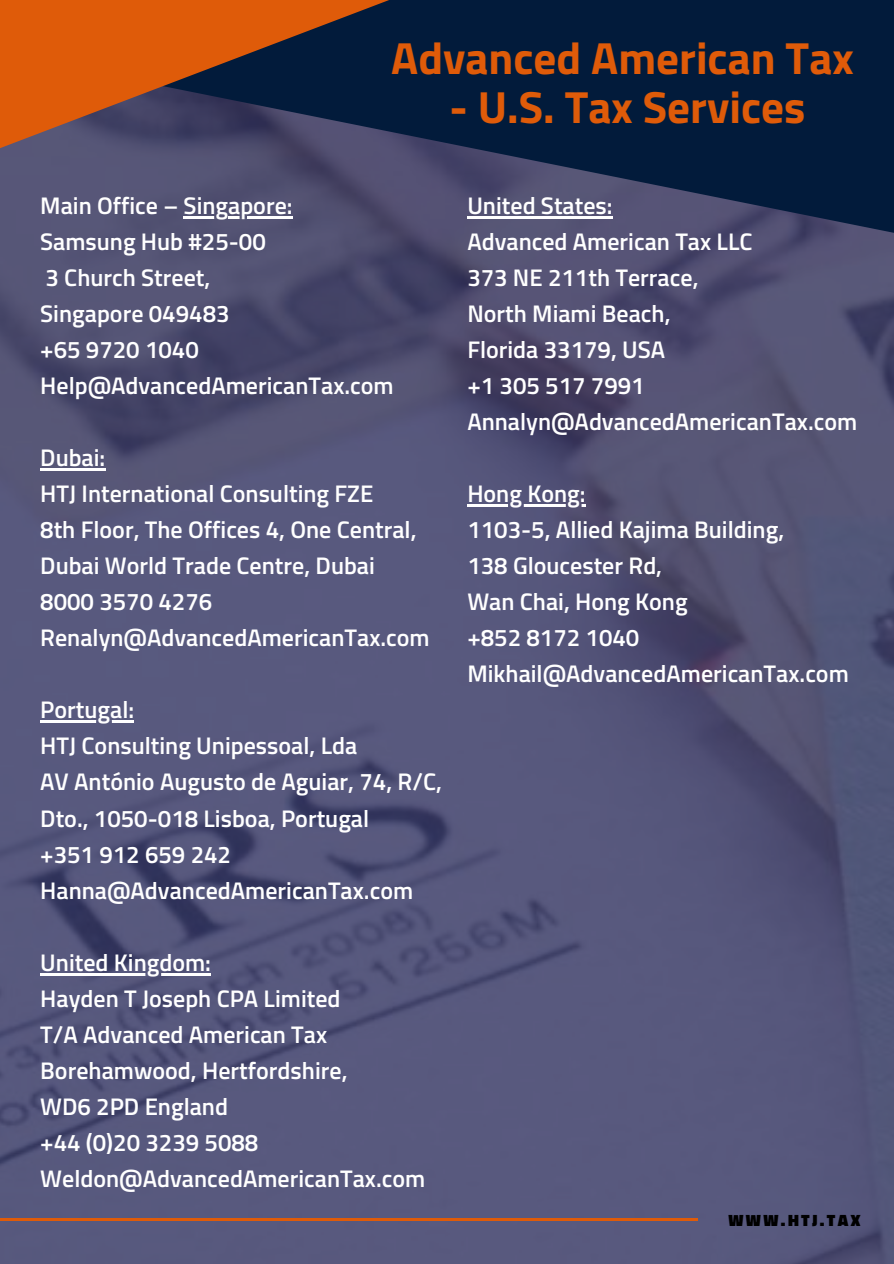
<style>
.page{position:relative;width:894px;height:1264px;background:#fff}
.page>*{position:absolute;margin:0;border:0;box-sizing:border-box;transform-origin:0 0}
.t1{font:700 45px "Titillium Web";color:#df5b09}
.t2{font:600 24px/36px "Titillium Web";color:#fff}
.t3{font:900 16.5px "Titillium Web";letter-spacing:.145em;color:#000}
</style>
<div class="page">
<img style="left:0;top:244px;width:893px;height:1019px">
<hr style="left:0;top:1218px;width:697px;height:2px;background:#df5b09">
<svg style="left:389px;top:0;width:504px;height:244px;background:#162849"></svg>
<svg style="left:0;top:0;width:389px;height:319px;background:#674b51"></svg>
<hr style="left:183px;top:216px;width:45px;height:2px;background:#fff">
<hr style="left:228px;top:216px;width:64px;height:2px;background:#fff">
<hr style="left:40px;top:468px;width:65px;height:2px;background:#fff">
<hr style="left:40px;top:720px;width:94px;height:3px;background:#fff">
<hr style="left:40px;top:973px;width:171px;height:2px;background:#fff">
<hr style="left:467px;top:216px;width:95px;height:2px;background:#fff">
<hr style="left:562px;top:216px;width:50px;height:2px;background:#fff">
<hr style="left:467px;top:504px;width:118px;height:2px;background:#fff">
<h1 class="t1" style="left:391px;top:23px;width:464px">Advanced American Tax</h1>
<h1 class="t1" style="left:449px;top:71px;width:357px">- U.S. Tax Services</h1>
<p class="t2" style="left:40px;top:187px;width:355px">Main Office – Singapore:<br>Samsung Hub #25-00<br>3 Church Street,<br>Singapore 049483<br>+65 9720 1040<br>Help@AdvancedAmericanTax.com</p>
<p class="t2" style="left:40px;top:439px;width:391px">Dubai:<br>HTJ International Consulting FZE<br>8th Floor, The Offices 4, One Central,<br>Dubai World Trade Centre, Dubai<br>8000 3570 4276<br>Renalyn@AdvancedAmericanTax.com</p>
<p class="t2" style="left:40px;top:691px;width:403px">Portugal:<br>HTJ Consulting Unipessoal, Lda<br>AV António Augusto de Aguiar, 74, R/C,<br>Dto., 1050-018 Lisboa, Portugal<br>+351 912 659 242<br>Hanna@AdvancedAmericanTax.com</p>
<p class="t2" style="left:40px;top:943px;width:386px">United Kingdom:<br>Hayden T Joseph CPA Limited<br>T/A Advanced American Tax<br>Borehamwood, Hertfordshire,<br>WD6 2PD England<br>+44 (0)20 3239 5088<br>Weldon@AdvancedAmericanTax.com</p>
<p class="t2" style="left:467px;top:187px;width:391px">United States:<br>Advanced American Tax LLC<br>373 NE 211th Terrace,<br>North Miami Beach,<br>Florida 33179, USA<br>+1 305 517 7991<br>Annalyn@AdvancedAmericanTax.com</p>
<p class="t2" style="left:467px;top:475px;width:383px">Hong Kong:<br>1103-5, Allied Kajima Building,<br>138 Gloucester Rd,<br>Wan Chai, Hong Kong<br>+852 8172 1040<br>Mikhail@AdvancedAmericanTax.com</p>
<p class="t3" style="left:728px;top:1207px;width:133px">WWW.HTJ.TAX</p>
</div>
